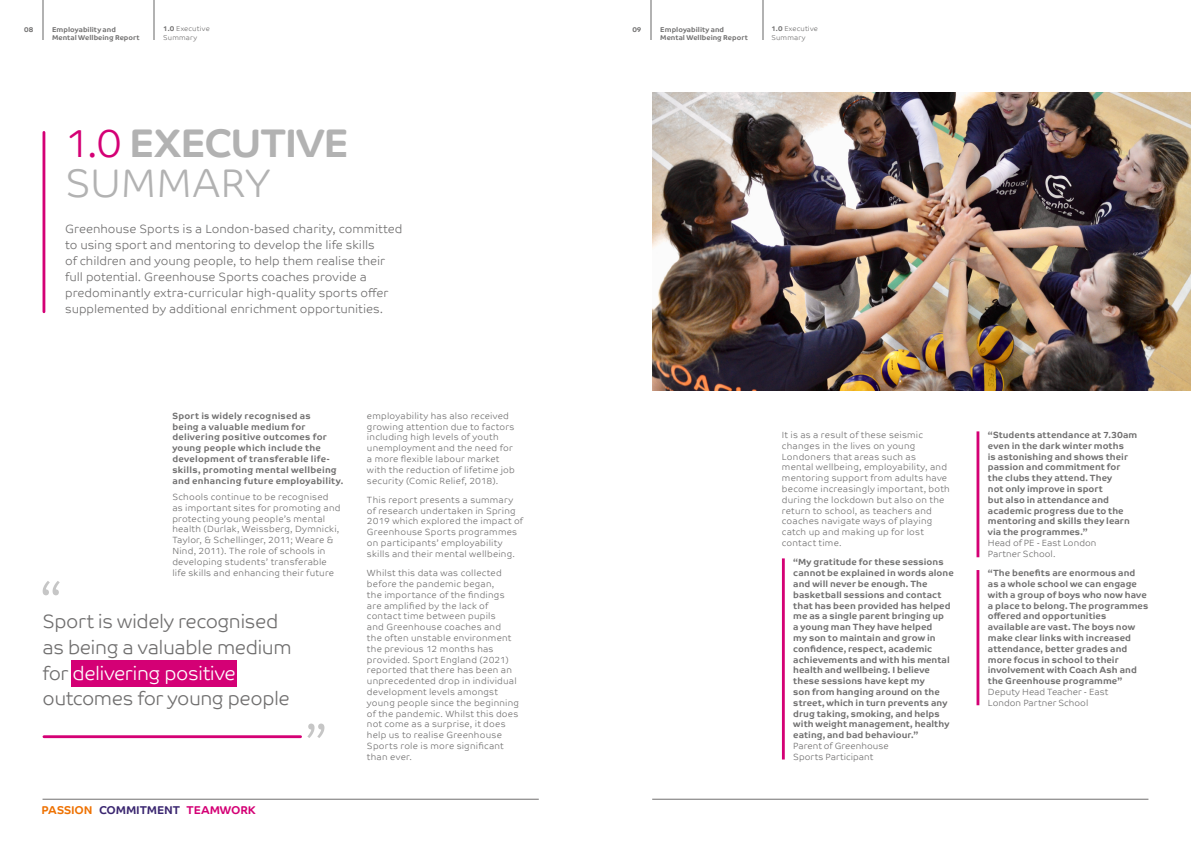
<style>
.page{position:relative;width:1191px;height:842px;background:#fff}
.page>*{position:absolute;margin:0;border:0;box-sizing:border-box;transform-origin:0 0}
.t1{font:700 40px/40px "Co Text";letter-spacing:-.035em;color:#b2b2b2}
.t2{font:300 19.3px/25.8px "Co Text";letter-spacing:-.025em;color:#706f6f}
.t3{font:300 12px/16px "Co Text";color:#706f6f}
.t4{font:700 11.4px "Co Text";letter-spacing:-.015em;color:#3a2670}
.t5{font:300 9px/10.8px "Co Text";letter-spacing:.025em;color:#706f6f}
.t6{font:700 9px/10.8px "Co Text";letter-spacing:.005em;color:#706f6f}
.t7{font:700 9px/10.8px "Co Text";letter-spacing:.025em;color:#706f6f}
.t8{font:300 9px/10.8px "Co Text";letter-spacing:.005em;color:#706f6f}
.t9{font:700 7px/8px "Co Text";letter-spacing:.005em;color:#706f6f}
.t10{font:300 7px/8.4px "Co Text";letter-spacing:.025em;color:#706f6f}
.s1{font-weight:700}
.s2{font-weight:300;color:#d40075}
.s3{font-weight:300}
.s4{color:#fff}
.s5{color:#ee7203}
.s6{color:#d40075}
</style>
<div class="page">
<div style="left:71px;top:661px;width:166px;height:26px;background:#d40075"></div>
<hr style="left:43px;top:132px;width:2px;height:180px;background:#d40075">
<svg style="left:43px;top:581px;width:17px;height:14px"></svg>
<svg style="left:307px;top:723px;width:17px;height:15px"></svg>
<img style="left:652px;top:93px;width:539px;height:297px">
<hr style="left:44px;top:735px;width:256px;height:3px;background:#d40075">
<hr style="left:782px;top:558px;width:2px;height:201px;background:#d40075">
<hr style="left:976px;top:431px;width:3px;height:126px;background:#d40075">
<hr style="left:976px;top:570px;width:3px;height:135px;background:#d40075">
<hr style="left:43px;top:0;width:1px;height:40px;background:#b2b2b2">
<hr style="left:650px;top:0;width:2px;height:40px;background:#b2b2b2">
<hr style="left:154px;top:0;width:1px;height:40px;background:#b2b2b2">
<hr style="left:762px;top:0;width:1px;height:40px;background:#b2b2b2">
<hr style="left:43px;top:799px;width:496px;height:1px;background:#706f6f">
<hr style="left:652px;top:799px;width:496px;height:1px;background:#706f6f">
<p class="t10" style="left:163px;top:25px;width:48px"><span class="s1">1.0</span> Executive<br>Summary</p>
<p class="t9" style="left:52px;top:26px;width:89px">Employability and<br>Mental Wellbeing Report</p>
<p class="t9" style="left:660px;top:26px;width:89px">Employability and<br>Mental Wellbeing Report</p>
<p class="t9" style="left:24px;top:26px;width:11px">08</p>
<p class="t9" style="left:632px;top:26px;width:11px">09</p>
<p class="t10" style="left:771px;top:25px;width:48px"><span class="s1">1.0</span> Executive<br>Summary</p>
<h1 class="t1" style="left:65px;top:127px;width:286px"><span class="s2">1.0</span> EXECUTIVE<br><span class="s3">SUMMARY</span></h1>
<p class="t3" style="left:65px;top:222px;width:339px">Greenhouse Sports is a London-based charity, committed to using sport and mentoring to develop the life skills<br>of children and young people, to help them realise their full potential. Greenhouse Sports coaches provide a predominantly extra-curricular high-quality sports offer supplemented by additional enrichment opportunities.</p>
<p class="t7" style="left:172px;top:411px;width:172px">Sport is widely recognised as<br>being a valuable medium for delivering positive outcomes for young people which include the development of transferable life&shy;skills, promoting mental wellbeing and enhancing future employability.</p>
<p class="t5" style="left:172px;top:492px;width:170px">Schools continue to be recognised as important sites for promoting and protecting young people’s mental health (Durlak, Weissberg, Dymnicki, Taylor, &amp; Schellinger, 2011; Weare &amp; Nind, 2011). The role of schools in developing students’ transferable life skills and enhancing their future</p>
<h2 class="t2" style="left:43px;top:610px;width:251px">Sport is widely recognised as being a valuable medium for <span class="s4">delivering positive </span>outcomes for young people</h2>
<p class="t4" style="left:42px;top:803px;width:216px"><span class="s5">PASSION</span> COMMITMENT <span class="s6">TEAMWORK</span></p>
<p class="t5" style="left:367px;top:411px;width:149px">employability has also received growing attention due to factors including high levels of youth unemployment and the need for a more flexible labour market with the reduction of lifetime job security (Comic Relief, 2018).</p>
<p class="t5" style="left:367px;top:495px;width:158px">This report presents a summary of research undertaken in Spring<br>2019 which explored the impact of<br>Greenhouse Sports programmes on participants’ employability skills and their mental wellbeing.</p>
<p class="t5" style="left:367px;top:568px;width:154px">Whilst this data was collected before the pandemic began,<br>the importance of the findings are amplified by the lack of contact time between pupils<br>and Greenhouse coaches and<br>the often unstable environment the previous 12 months has provided. Sport England (2021) reported that there has been an unprecedented drop in individual development levels amongst young people since the beginning of the pandemic. Whilst this does not come as a surprise, it does help us to realise Greenhouse<br>Sports role is more significant than ever.</p>
<p class="t5" style="left:782px;top:430px;width:169px">It is as a result of these seismic changes in the lives on young<br>Londoners that areas such as<br>mental wellbeing, employability, and mentoring support from adults have become increasingly important, both during the lockdown but also on the return to school, as teachers and coaches navigate ways of playing catch up and making up for lost contact time.</p>
<p class="t6" style="left:793px;top:557px;width:162px">“My gratitude for these sessions cannot be explained in words alone and will never be enough. The basketball sessions and contact that has been provided has helped me as a single parent bringing up<br>a young man They have helped<br>my son to maintain and grow in confidence, respect, academic achievements and with his mental health and wellbeing. I believe these sessions have kept my<br>son from hanging around on the street, which in turn prevents any drug taking, smoking, and helps with weight management, healthy eating, and bad behaviour.”</p>
<p class="t8" style="left:793px;top:741px;width:97px">Parent of Greenhouse<br>Sports Participant</p>
<p class="t6" style="left:988px;top:430px;width:151px">“Students attendance at 7.30am even in the dark winter moths<br>is astonishing and shows their passion and commitment for the clubs they attend. They<br>not only improve in sport<br>but also in attendance and academic progress due to the mentoring and skills they learn via the programmes.”</p>
<p class="t8" style="left:988px;top:538px;width:110px">Head of PE - East London<br>Partner School.</p>
<p class="t6" style="left:988px;top:568px;width:162px">“The benefits are enormous and as a whole school we can engage with a group of boys who now have a place to belong. The programmes offered and opportunities available are vast. The boys now make clear links with increased attendance, better grades and more focus in school to their involvement with Coach Ash and the Greenhouse programme”</p>
<p class="t8" style="left:988px;top:687px;width:122px">Deputy Head Teacher - East<br>London Partner School</p>
</div>
